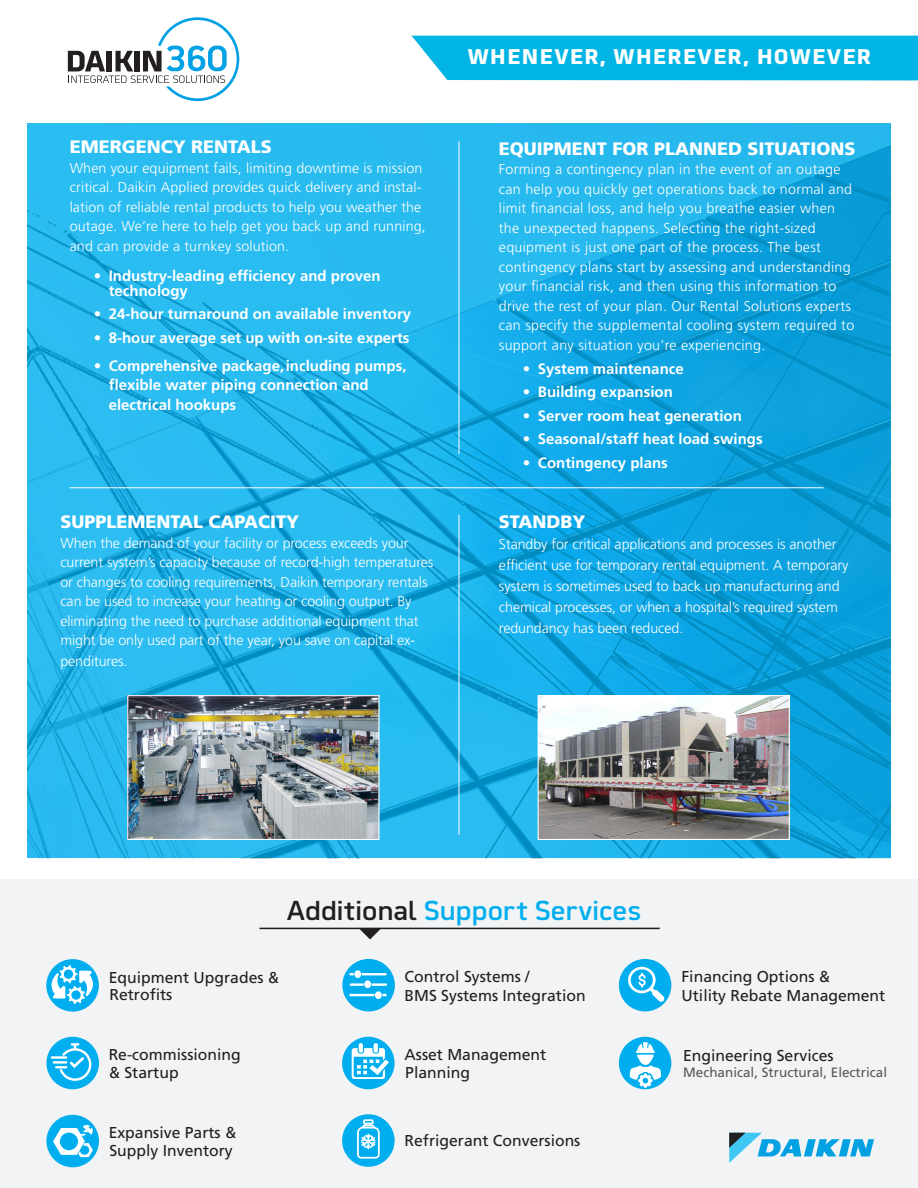
<style>
.page{position:relative;width:918px;height:1188px;background:#fff}
.page>*{position:absolute;margin:0;border:0;box-sizing:border-box;transform-origin:0 0}
.t1{font:500 27px "Martian B Thai";letter-spacing:-.015em;color:#00aeef}
.t2{font:700 21px "Martian B Thai";letter-spacing:.05em;color:#fff}
.Body{font:900 18px "Frutiger LT Std";color:#fff}
.t3{font:15.75px/17.2px "Frutiger LT Std";color:#231f20}
.t4{font:700 15px/19.5px "Frutiger LT Std";color:#fff}
.Body-2{font:300 14.25px/19.5px "Frutiger LT Std";letter-spacing:.01em;color:#fff}
.t5{font:13.5px "Frutiger LT Std";color:#57585a}
.s1{color:#231f20}
</style>
<div class="page">
<div style="left:0;top:880px;width:918px;height:308px;background:#f2f3f4"></div>
<div style="left:619px;top:1037px;width:52px;height:52px;background:#00aeef;border-radius:50%"></div>
<svg style="left:630px;top:1042px;width:31px;height:46px"></svg>
<div style="left:412px;top:36px;width:506px;height:44px;background:#00b4e3"></div>
<img style="left:27px;top:123px;width:864px;height:735px">
<svg style="left:68px;top:17px;width:171px;height:84px"></svg>
<hr style="left:260px;top:928px;width:400px;height:1px;background:#201c1d">
<svg style="left:357px;top:929px;width:26px;height:11px"></svg>
<div style="left:619px;top:959px;width:52px;height:52px;background:#00aeef;border-radius:50%"></div>
<svg style="left:628px;top:967px;width:37px;height:35px"></svg>
<hr style="left:70px;top:487px;width:753px;height:1px;background:#fff">
<img style="left:540px;top:697px;width:248px;height:141px">
<div style="left:538px;top:695px;width:252px;height:145px;border:1px solid #fff"></div>
<hr style="left:459px;top:141px;width:1px;height:313px;background:#fff">
<hr style="left:459px;top:515px;width:1px;height:320px;background:#fff">
<div style="left:46px;top:1037px;width:53px;height:52px;background:#00aeef;border-radius:50%"></div>
<div style="left:342px;top:959px;width:53px;height:52px;background:#00aeef;border-radius:50%"></div>
<svg style="left:349px;top:970px;width:38px;height:29px"></svg>
<div style="left:342px;top:1037px;width:53px;height:52px;background:#00aeef;border-radius:50%"></div>
<svg style="left:352px;top:1043px;width:37px;height:36px"></svg>
<hr style="left:51px;top:1056px;width:16px;height:3px;background:#fff">
<hr style="left:53px;top:1061px;width:14px;height:3px;background:#fff">
<svg style="left:55px;top:1043px;width:36px;height:38px"></svg>
<img style="left:129px;top:697px;width:248px;height:141px">
<div style="left:127px;top:695px;width:252px;height:145px;border:1px solid #fff"></div>
<div style="left:46px;top:959px;width:53px;height:53px;background:#00aeef;border-radius:50%"></div>
<svg style="left:52px;top:965px;width:41px;height:39px"></svg>
<div style="left:46px;top:1115px;width:53px;height:52px;background:#00aeef;border-radius:50%"></div>
<svg style="left:53px;top:1124px;width:40px;height:33px"></svg>
<div style="left:342px;top:1114px;width:53px;height:53px;background:#00aeef;border-radius:50%"></div>
<svg style="left:357px;top:1119px;width:23px;height:40px"></svg>
<svg style="left:729px;top:1133px;width:145px;height:30px"></svg>
<p class="Body" style="left:70px;top:136px;width:204px">EMERGENCY RENTALS</p>
<p class="Body-2" style="left:70px;top:158px;width:358px">When your equipment fails, limiting downtime is mission critical. Daikin Applied provides quick delivery and instal&shy;lation of reliable rental products to help you weather the outage. We’re here to help get you back up and running, and can provide a turnkey solution.</p>
<p class="t4" style="left:109px;top:268px;width:274px;line-height:15px;text-indent:-15px">• Industry-leading efficiency and proven technology</p>
<p class="t4" style="left:94px;top:304px;width:319px">• 24-hour turnaround on available inventory</p>
<p class="t4" style="left:94px;top:328px;width:317px">• 8-hour average set up with on-site experts</p>
<p class="t4" style="left:109px;top:356px;width:299px;text-indent:-15px">• Comprehensive package,including pumps, flexible water piping connection and electrical hookups</p>
<p class="Body" style="left:60px;top:511px;width:240px">SUPPLEMENTAL CAPACITY</p>
<p class="Body-2" style="left:60px;top:533px;width:375px">When the demand of your facility or process exceeds your current system’s capacity because of record-high temperatures or changes to cooling requirements, Daikin temporary rentals can be used to increase your heating or cooling output. By eliminating the need to purchase additional equipment that might be only used part of the year, you save on capital ex-</p>
<p class="Body-2" style="left:60px;top:652px;width:69px">penditures.</p>
<p class="t2" style="left:468px;top:39px;width:405px">WHENEVER, WHEREVER, HOWEVER</p>
<p class="Body" style="left:499px;top:138px;width:358px">EQUIPMENT FOR PLANNED SITUATIONS</p>
<p class="Body-2" style="left:499px;top:160px;width:357px">Forming a contingency plan in the event of an outage can help you quickly get operations back to normal and limit financial loss, and help you breathe easier when the unexpected happens. Selecting the right-sized equipment is just one part of the process. The best contingency plans start by assessing and understanding your financial risk, and then using this information to drive the rest of your plan. Our Rental Solutions experts can specify the supplemental cooling system required to support any situation you’re experiencing.</p>
<p class="t4" style="left:523px;top:359px;width:162px">• System maintenance</p>
<p class="t4" style="left:523px;top:382px;width:152px">• Building expansion</p>
<p class="t4" style="left:523px;top:406px;width:220px">• Server room heat generation</p>
<p class="t4" style="left:523px;top:430px;width:241px">• Seasonal/staff heat load swings</p>
<p class="t4" style="left:523px;top:453px;width:147px">• Contingency plans</p>
<p class="Body" style="left:499px;top:511px;width:88px">STANDBY</p>
<p class="Body-2" style="left:499px;top:534px;width:351px;line-height:21px">Standby for critical applications and processes is another efficient use for temporary rental equipment. A temporary system is sometimes used to back up manufacturing and chemical processes, or when a hospital’s required system redundancy has been reduced.</p>
<p class="t1" style="left:287px;top:888px;width:356px"><span class="s1">Additional</span> Support Services</p>
<p class="t3" style="left:109px;top:969px;width:172px">Equipment Upgrades &amp;<br>Retrofits</p>
<p class="t3" style="left:109px;top:1046px;width:134px">Re-commissioning</p>
<p class="t3" style="left:109px;top:1064px;width:72px">&amp; Startup</p>
<p class="t3" style="left:405px;top:968px;width:127px">Control Systems /</p>
<p class="t3" style="left:405px;top:987px;width:183px">BMS Systems Integration</p>
<p class="t3" style="left:405px;top:1046px;width:143px">Asset Management<br>Planning</p>
<p class="t3" style="left:109px;top:1124px;width:129px">Expansive Parts &amp;<br>Supply Inventory</p>
<p class="t3" style="left:405px;top:1132px;width:177px">Refrigerant Conversions</p>
<p class="t3" style="left:681px;top:968px;width:150px">Financing Options &amp;</p>
<p class="t3" style="left:681px;top:987px;width:205px">Utility Rebate Management</p>
<p class="t3" style="left:683px;top:1047px;width:152px">Engineering Services</p>
<p class="t5" style="left:683px;top:1064px;width:206px">Mechanical, Structural, Electrical</p>
</div>
